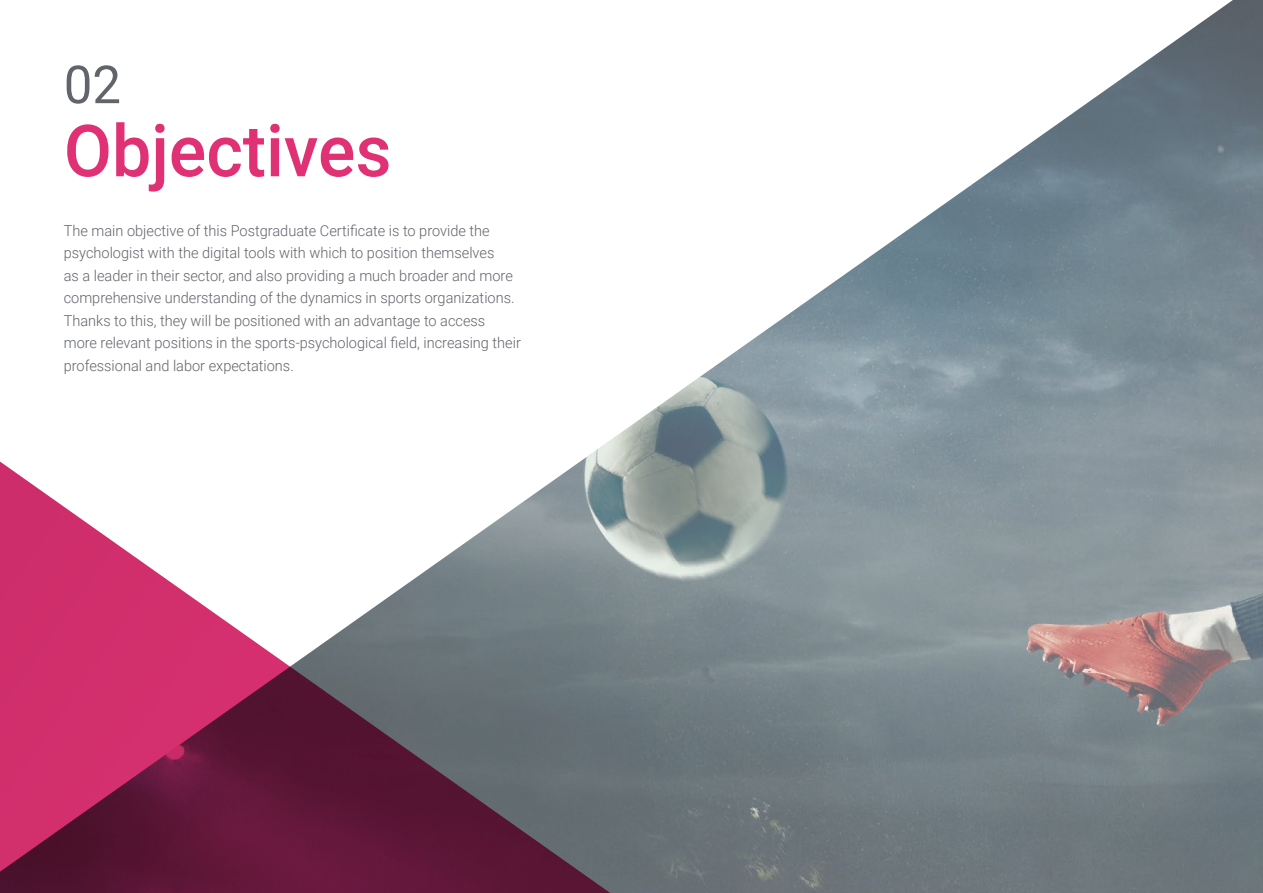
<style>
.page{position:relative;width:1263px;height:893px;background:#fff}
.page>*{position:absolute;margin:0;border:0;box-sizing:border-box;transform-origin:0 0}
.t1{font:500 72px "Roboto";color:#df3174}
.t2{font:52.5px "Roboto";color:#61646a}
.t3{font:300 15px/22.5px "Roboto";color:#61646a}
</style>
<div class="page">
<img style="left:602px;top:0;width:661px;height:893px">
<svg style="left:0;top:446px;width:640px;height:447px"></svg>
<h2 class="t2" style="left:64px;top:48px;width:59px">02</h2>
<h1 class="t1" style="left:64px;top:100px;width:329px">Objectives</h1>
<p class="t3" style="left:64px;top:218px;width:459px">The main objective of this Postgraduate Certificate is to provide the psychologist with the digital tools with which to position themselves<br>as a leader in their sector, and also providing a much broader and more comprehensive understanding of the dynamics in sports organizations.<br>Thanks to this, they will be positioned with an advantage to access more relevant positions in the sports-psychological field, increasing their professional and labor expectations.</p>
</div>
